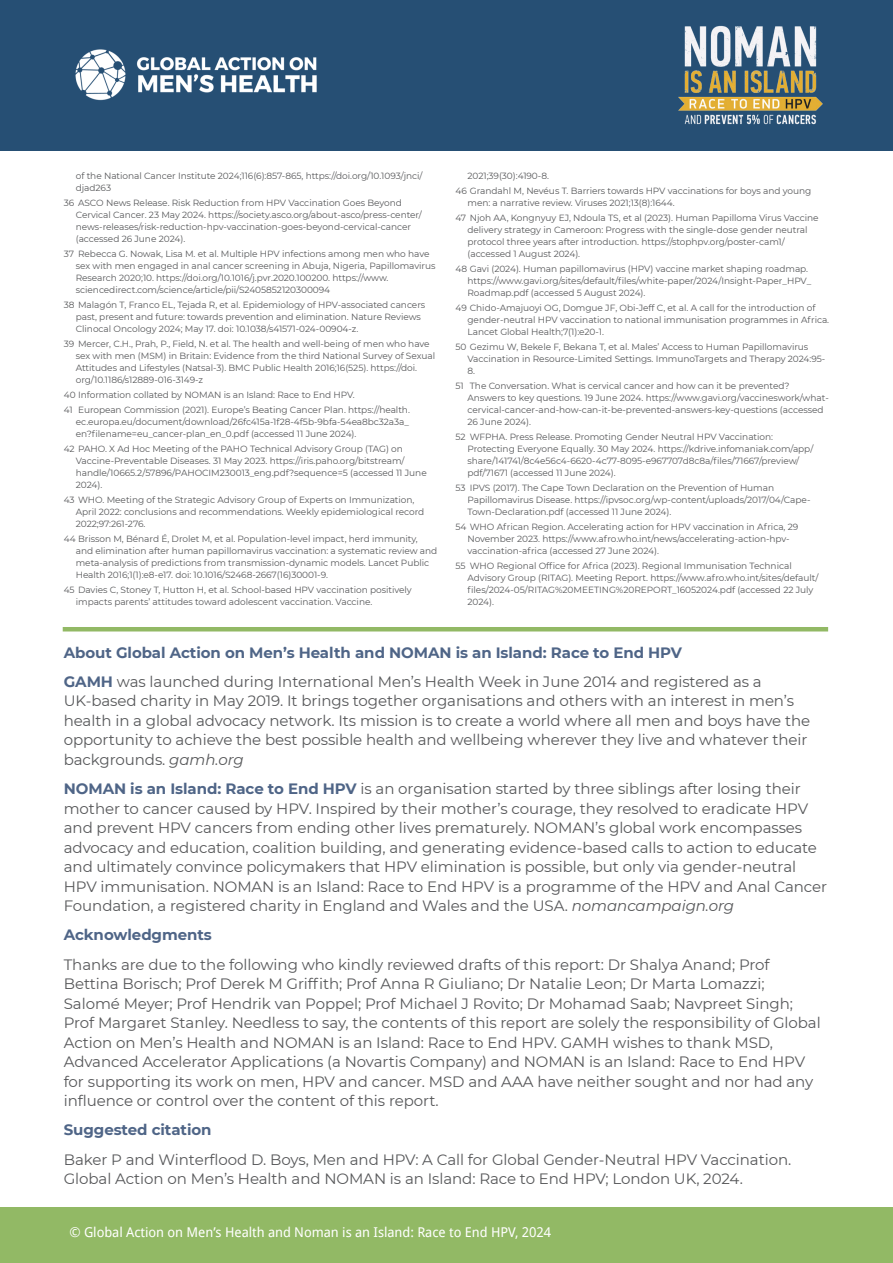
<style>
.page{position:relative;width:893px;height:1263px;background:#fff}
.page>*{position:absolute;margin:0;border:0;box-sizing:border-box;transform-origin:0 0}
.t1{font:15px/19.5px "Montserrat";letter-spacing:-.005em;color:#57585a}
.t2{font:700 15px "Montserrat";letter-spacing:-.005em;color:#4f6587}
.t3{font:13.5px "Droid Sans";letter-spacing:-.005em;color:#fff}
.t4{font:9px/12px "Montserrat";letter-spacing:-.005em;color:#57585a}
.s1{font-weight:700;color:#4f6587}
.s2{font-style:italic}
</style>
<div class="page">
<div style="left:0;top:0;width:893px;height:150px;background:#264f74"></div>
<div style="left:0;top:1208px;width:893px;height:55px;background:#92b965"></div>
<img style="left:75px;top:49px;width:242px;height:52px">
<img style="left:678px;top:25px;width:145px;height:100px">
<hr style="left:63px;top:627px;width:765px;height:4px;background:#92b965">
<p class="t4" style="left:76px;top:169px;width:348px">of the National Cancer Institute 2024;116(6):857-865, https://doi.org/10.1093/jnci/ djad263</p>
<p class="t4" style="left:76px;top:196px;width:347px;text-indent:-12px">36 ASCO News Release. Risk Reduction from HPV Vaccination Goes Beyond Cervical Cancer. 23 May 2024. https://society.asco.org/about-asco/press-center/ news-releases/risk-reduction-hpv-vaccination-goes-beyond-cervical-cancer (accessed 26 June 2024).</p>
<p class="t4" style="left:76px;top:247px;width:361px;text-indent:-12px">37 Rebecca G. Nowak, Lisa M. et al. Multiple HPV infections among men who have sex with men engaged in anal cancer screening in Abuja, Nigeria, Papillomavirus Research 2020;10. https://doi.org/10.1016/j.pvr.2020.100200. https://www. sciencedirect.com/science/article/pii/S2405852120300094</p>
<p class="t4" style="left:76px;top:298px;width:351px;text-indent:-12px">38 Malagón T, Franco EL, Tejada R, et al. Epidemiology of HPV-associated cancers past, present and future: towards prevention and elimination. Nature Reviews<br>Clinocal Oncology 2024; May 17. doi: 10.1038/s41571-024-00904-z.</p>
<p class="t4" style="left:76px;top:337px;width:361px;text-indent:-12px">39 Mercer, C.H., Prah, P., Field, N. et al. The health and well-being of men who have sex with men (MSM) in Britain: Evidence from the third National Survey of Sexual Attitudes and Lifestyles (Natsal-3). BMC Public Health 2016;16(525). https://doi. org/10.1186/s12889-016-3149-z</p>
<p class="t4" style="left:64px;top:387px;width:348px;line-height:15px">40 Information collated by NOMAN is an Island: Race to End HPV.<br>41 European Commission (2021). Europe’s Beating Cancer Plan. https://health.</p>
<p class="t4" style="left:76px;top:415px;width:335px">ec.europa.eu/document/download/26fc415a-1f28-4f5b-9bfa-54ea8bc32a3a_ en?filename=eu_cancer-plan_en_0.pdf (accessed 11 June 2024).</p>
<p class="t4" style="left:76px;top:442px;width:353px;text-indent:-12px">42 PAHO. X Ad Hoc Meeting of the PAHO Technical Advisory Group (TAG) on Vaccine-Preventable Diseases. 31 May 2023. https://iris.paho.org/bitstream/ handle/10665.2/57896/PAHOCIM230013_eng.pdf?sequence=5 (accessed 11 June 2024).</p>
<p class="t4" style="left:76px;top:493px;width:350px;text-indent:-12px">43 WHO. Meeting of the Strategic Advisory Group of Experts on Immunization,<br>April 2022: conclusions and recommendations. Weekly epidemiological record<br>2022;97:261-276.</p>
<p class="t4" style="left:76px;top:532px;width:363px;text-indent:-12px">44 Brisson M, Bénard É, Drolet M, et al. Population-level impact, herd immunity, and elimination after human papillomavirus vaccination: a systematic review and meta-analysis of predictions from transmission-dynamic models. Lancet Public Health 2016;1(1):e8-e17. doi: 10.1016/S2468-2667(16)30001-9.</p>
<p class="t4" style="left:76px;top:583px;width:337px;text-indent:-12px">45 Davies C, Stoney T, Hutton H, et al. School-based HPV vaccination positively impacts parents’ attitudes toward adolescent vaccination. Vaccine.</p>
<p class="t4" style="left:455px;top:168px;width:357px;line-height:15px;text-indent:12px">2021;39(30):4190-8.<br>46 Grandahl M, Nevéus T. Barriers towards HPV vaccinations for boys and young</p>
<p class="t4" style="left:455px;top:195px;width:365px;line-height:15px;text-indent:12px">men: a narrative review. Viruses 2021;13(8):1644.<br>47 Njoh AA, Kongnyuy EJ, Ndoula TS, et al (2023). Human Papilloma Virus Vaccine</p>
<p class="t4" style="left:467px;top:223px;width:342px">delivery strategy in Cameroon: Progress with the single-dose gender neutral protocol three years after introduction. https://stophpv.org/poster-cam1/ (accessed 1 August 2024).</p>
<p class="t4" style="left:467px;top:262px;width:345px;text-indent:-12px">48 Gavi (2024). Human papillomavirus (HPV) vaccine market shaping roadmap. https://www.gavi.org/sites/default/files/white-paper/2024/Insight-Paper_HPV_<br>Roadmap.pdf (accessed 5 August 2024).</p>
<p class="t4" style="left:467px;top:301px;width:363px;text-indent:-12px">49 Chido-Amajuoyi OG, Domgue JF, Obi-Jeff C, et al. A call for the introduction of gender-neutral HPV vaccination to national immunisation programmes in Africa.<br>Lancet Global Health;7(1):e20-1.</p>
<p class="t4" style="left:467px;top:340px;width:359px;text-indent:-12px">50 Gezimu W, Bekele F, Bekana T, et al. Males’ Access to Human Papillomavirus<br>Vaccination in Resource-Limited Settings. ImmunoTargets and Therapy 2024:95-<br>8.</p>
<p class="t4" style="left:467px;top:379px;width:363px;text-indent:-12px">51 The Conversation. What is cervical cancer and how can it be prevented?<br>Answers to key questions. 19 June 2024. https://www.gavi.org/vaccineswork/what&shy;cervical-cancer-and-how-can-it-be-prevented-answers-key-questions (accessed 26 June 2024).</p>
<p class="t4" style="left:467px;top:430px;width:347px;text-indent:-12px">52 WFPHA. Press Release. Promoting Gender Neutral HPV Vaccination:<br>Protecting Everyone Equally. 30 May 2024. https://kdrive.infomaniak.com/app/ share/141741/8c4e56c4-6620-4c77-8095-e967707d8c8a/files/71667/preview/ pdf/71671 (accessed 11 June 2024).</p>
<p class="t4" style="left:467px;top:481px;width:344px;text-indent:-12px">53 IPVS (2017). The Cape Town Declaration on the Prevention of Human<br>Papillomavirus Disease. https://ipvsoc.org/wp-content/uploads/2017/04/Cape-<br>Town-Declaration.pdf (accessed 11 June 2024).</p>
<p class="t4" style="left:467px;top:520px;width:332px;text-indent:-12px">54 WHO African Region. Accelerating action for HPV vaccination in Africa, 29<br>November 2023. https://www.afro.who.int/news/accelerating-action-hpv&shy;vaccination-africa (accessed 27 June 2024).</p>
<p class="t4" style="left:467px;top:559px;width:352px;text-indent:-12px">55 WHO Regional Office for Africa (2023). Regional Immunisation Technical Advisory Group (RITAG). Meeting Report. https://www.afro.who.int/sites/default/ files/2024-05/RITAG%20MEETING%20REPORT_16052024.pdf (accessed 22 July 2024).</p>
<h1 class="t1" style="left:64px;top:637px;width:699px;line-height:29.2px"><span class="s1">About Global Action on Men’s Health and NOMAN is an Island: Race to End HPV<br>GAMH</span> was launched during International Men’s Health Week in June 2014 and registered as a</h1>
<p class="t1" style="left:64px;top:691px;width:748px">UK-based charity in May 2019. It brings together organisations and others with an interest in men’s health in a global advocacy network. Its mission is to create a world where all men and boys have the opportunity to achieve the best possible health and wellbeing wherever they live and whatever their backgrounds. <span class="s2">gamh.org</span></p>
<p class="t1" style="left:64px;top:778px;width:765px"><span class="s1">NOMAN is an Island: Race to End HPV</span> is an organisation started by three siblings after losing their mother to cancer caused by HPV. Inspired by their mother’s courage, they resolved to eradicate HPV and prevent HPV cancers from ending other lives prematurely. NOMAN’s global work encompasses advocacy and education, coalition building, and generating evidence-based calls to action to educate and ultimately convince policymakers that HPV elimination is possible, but only via gender-neutral HPV immunisation. NOMAN is an Island: Race to End HPV is a programme of the HPV and Anal Cancer Foundation, a registered charity in England and Wales and the USA. <span class="s2">nomancampaign.org</span></p>
<h1 class="t2" style="left:64px;top:924px;width:150px">Acknowledgments</h1>
<p class="t1" style="left:64px;top:954px;width:758px">Thanks are due to the following who kindly reviewed drafts of this report: Dr Shalya Anand; Prof Bettina Borisch; Prof Derek M Griffith; Prof Anna R Giuliano; Dr Natalie Leon; Dr Marta Lomazzi; Salomé Meyer; Prof Hendrik van Poppel; Prof Michael J Rovito; Dr Mohamad Saab; Navpreet Singh; Prof Margaret Stanley. Needless to say, the contents of this report are solely the responsibility of Global Action on Men’s Health and NOMAN is an Island: Race to End HPV. GAMH wishes to thank MSD, Advanced Accelerator Applications (a Novartis Company) and NOMAN is an Island: Race to End HPV for supporting its work on men, HPV and cancer. MSD and AAA have neither sought and nor had any influence or control over the content of this report.</p>
<h1 class="t2" style="left:64px;top:1119px;width:149px">Suggested citation</h1>
<h1 class="t1" style="left:64px;top:1149px;width:729px">Baker P and Winterflood D. Boys, Men and HPV: A Call for Global Gender-Neutral HPV Vaccination.<br>Global Action on Men’s Health and NOMAN is an Island: Race to End HPV; London UK, 2024.</h1>
<h2 class="t3" style="left:69px;top:1223px;width:483px">© Global Action on Men’s Health and Noman is an Island: Race to End HPV, 2024</h2>
</div>
